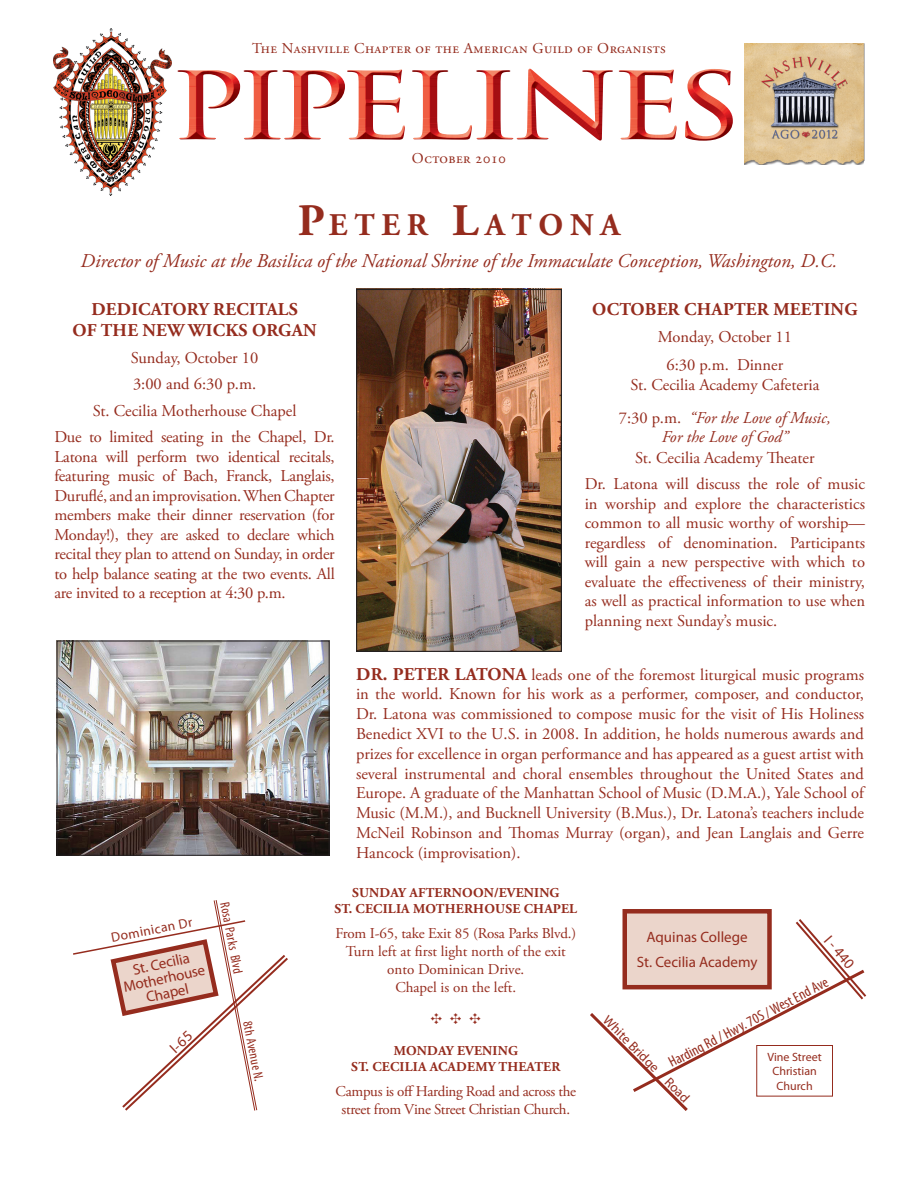
<style>
.page{position:relative;width:918px;height:1188px;background:#fff}
.page>*{position:absolute;margin:0;border:0;box-sizing:border-box;transform-origin:0 0}
.t1{font:700 31.5px "Adobe Garamond Pro";letter-spacing:.215em;color:#952c1e}
.t2{font:italic 19.5px "Adobe Garamond Pro";color:#952c1e}
.t3{font:700 18px/21.6px "Adobe Garamond Pro";letter-spacing:.015em;color:#952c1e;text-align:center}
.t4{font:16.5px/19.5px "Adobe Garamond Pro";letter-spacing:-.015em;color:#952c1e;text-align:center}
.t5{font:italic 16.5px "Adobe Garamond Pro";color:#952c1e}
.t6{font:15px/18px "Adobe Garamond Pro";letter-spacing:-.015em;color:#952c1e;text-align:center}
.t7{font:15px/18px "Adobe Garamond Pro";letter-spacing:-.03em;color:#952c1e;text-align:center}
.t8{font:15px/15px "Myriad Pro";color:#952c1e;text-align:center}
.t9{font:15px "Adobe Garamond Pro";letter-spacing:.03em;color:#952c1e}
.t10{font:condensed 15px "Myriad Pro";color:#952c1e}
.t11{font:700 13.5px/16.2px "Adobe Garamond Pro";letter-spacing:.015em;color:#952c1e;text-align:center}
.t12{font:13.5px "Myriad Pro";color:#952c1e}
.t13{font:condensed 13.5px "Myriad Pro";color:#952c1e}
.t14{font:12px/14.4px "Myriad Pro";color:#952c1e;text-align:center}
.s1{font-size:45px}
.s2{font-style:italic}
.s3{font-weight:700;font-size:18px}
.s4{font-stretch:normal}
</style>
<div class="page">
<img style="left:686px;top:102px;width:47px;height:39px">
<img style="left:623px;top:138px;width:52px;height:2px">
<img style="left:413px;top:138px;width:57px;height:2px">
<img style="left:348px;top:138px;width:55px;height:2px">
<img style="left:179px;top:138px;width:37px;height:1px">
<img style="left:597px;top:138px;width:26px;height:2px">
<svg style="left:524px;top:138px;width:19px;height:2px"></svg>
<img style="left:706px;top:96px;width:15px;height:30px">
<img style="left:278px;top:139px;width:81px;height:1px">
<svg style="left:415px;top:138px;width:15px;height:2px"></svg>
<img style="left:180px;top:96px;width:526px;height:42px">
<img style="left:437px;top:113px;width:3px;height:20px">
<svg style="left:373px;top:114px;width:1px;height:13px"></svg>
<img style="left:189px;top:96px;width:483px;height:4px">
<img style="left:178px;top:69px;width:553px;height:27px">
<img style="left:401px;top:76px;width:298px;height:7px">
<img style="left:268px;top:75px;width:237px;height:2px">
<img style="left:204px;top:70px;width:407px;height:5px">
<svg style="left:476px;top:71px;width:32px;height:1px"></svg>
<img style="left:244px;top:69px;width:430px;height:2px">
<img style="left:53px;top:28px;width:119px;height:167px">
<hr style="left:745px;top:43px;width:119px;height:1px;background:#231f20">
<hr style="left:864px;top:43px;width:1px;height:118px;background:#231f20">
<img style="left:745px;top:44px;width:118px;height:121px">
<svg style="left:73px;top:900px;width:215px;height:211px"></svg>
<img style="left:358px;top:291px;width:202px;height:359px">
<div style="left:356px;top:289px;width:206px;height:363px;border:1px solid #231f20"></div>
<svg style="left:590px;top:919px;width:277px;height:192px"></svg>
<div style="left:756px;top:1045px;width:77px;height:51px;border:1px solid #952c1e"></div>
<div style="left:625px;top:911px;width:145px;height:76px;background:#ebd5cb"></div>
<div style="left:622px;top:909px;width:150px;height:80px;border:4px solid #952c1e"></div>
<img style="left:59px;top:643px;width:269px;height:211px">
<div style="left:57px;top:641px;width:273px;height:215px;border:1px solid #231f20"></div>
<p class="t9" style="left:252px;top:42px;width:415px">The Nashville Chapter of the American Guild of Organists</p>
<p class="t9" style="left:412px;top:152px;width:96px">October 2010</p>
<h1 class="t1" style="left:298px;top:212px;width:324px"><span class="s1">P</span>ETER <span class="s1">L</span>ATONA</h1>
<p class="t2" style="left:81px;top:252px;width:758px">Director of Music at the Basilica of the National Shrine of the Immaculate Conception, Washington, D.C.</p>
<p class="t3" style="left:73px;top:300px;width:246px">DEDICATORY RECITALS<br>OF THE NEW WICKS ORGAN</p>
<p class="t4" style="left:54px;top:346px;width:282px;line-height:26.4px">Sunday, October 10<br>3:00 and 6:30 p.m.<br>St. Cecilia Motherhouse Chapel<br>Due to limited seating in the Chapel, Dr.</p>
<p class="t4" style="left:54px;top:448px;width:282px;text-align:justify">Latona will perform two identical recitals, featuring music of Bach, Franck, Langlais, Duruflé, and an improvisation. When Chapter members make their dinner reservation (for Monday!), they are asked to declare which recital they plan to attend on Sunday, in order to help balance seating at the two events. All are invited to a reception at 4:30 p.m.</p>
<p class="t3" style="left:592px;top:300px;width:267px">OCTOBER CHAPTER MEETING</p>
<p class="t4" style="left:658px;top:325px;width:136px;line-height:27.8px">Monday, October 11<br>6:30 p.m. Dinner</p>
<p class="t4" style="left:619px;top:369px;width:214px;line-height:33px">St. Cecilia Academy Cafeteria<br>7:30 p.m. <span class="s2">“For the Love of Music,</span></p>
<p class="t5" style="left:662px;top:430px;width:128px">For the Love of God”</p>
<p class="t4" style="left:585px;top:446px;width:282px;line-height:26.2px">St. Cecilia Academy Theater<br>Dr. Latona will discuss the role of music</p>
<p class="t4" style="left:585px;top:495px;width:282px;text-align:justify">in worship and explore the characteristics common to all music worthy of worship— regardless of denomination. Participants will gain a new perspective with which to evaluate the effectiveness of their ministry, as well as practical information to use when planning next Sunday’s music.</p>
<p class="t4" style="left:356px;top:666px;width:511px;text-align:justify"><span class="s3">DR. PETER LATONA</span> leads one of the foremost liturgical music programs in the world. Known for his work as a performer, composer, and conductor, Dr. Latona was commissioned to compose music for the visit of His Holiness Benedict XVI to the U.S. in 2008. In addition, he holds numerous awards and prizes for excellence in organ performance and has appeared as a guest artist with several instrumental and choral ensembles throughout the United States and Europe. A graduate of the Manhattan School of Music (D.M.A.), Yale School of Music (M.M.), and Bucknell University (B.Mus.), Dr. Latona’s teachers include McNeil Robinson and Thomas Murray (organ), and Jean Langlais and Gerre Hancock (improvisation).</p>
<p class="t12" style="left:110px;top:933px;width:84px;rotate:-11deg">Dominican Dr</p>
<p class="t8" style="left:119px;top:966px;width:84px;rotate:-12deg">St. Cecilia<br>Motherhouse<br>Chapel</p>
<p class="t8" style="left:167px;top:1046px;width:27px;rotate:-43deg">I-65</p>
<p class="t13" style="left:230px;top:901px;width:74px;rotate:79deg">Rosa Parks Blvd</p>
<p class="t13" style="left:253px;top:1020px;width:63px;rotate:79deg">8th Avenue N<span class="s4">.</span></p>
<p class="t11" style="left:335px;top:886px;width:244px">SUNDAY AFTERNOON/EVENING<br>ST. CECILIA MOTHERHOUSE CHAPEL</p>
<p class="t6" style="left:335px;top:925px;width:242px">From I-65, take Exit 85 (Rosa Parks Blvd.)<br>Turn left at first light north of the exit onto Dominican Drive.<br>Chapel is on the left.</p>
<p class="t11" style="left:351px;top:1044px;width:211px">MONDAY EVENING<br>ST. CECILIA ACADEMY THEATER</p>
<p class="t7" style="left:336px;top:1083px;width:242px">Campus is off Harding Road and across the street from Vine Street Christian Church.</p>
<p class="t8" style="left:637px;top:926px;width:122px;line-height:24.8px">Aquinas College<br>St. Cecilia Academy</p>
<p class="t8" style="left:832px;top:934px;width:39px;rotate:49deg">I - 440</p>
<p class="t10" style="left:667px;top:1057px;width:179px;rotate:-27deg">Harding Rd / Hwy. 70S / West End Ave</p>
<p class="t12" style="left:609px;top:1014px;width:118px;rotate:45deg">White Bridge Road</p>
<p class="t14" style="left:768px;top:1050px;width:56px">Vine Street<br>Christian<br>Church</p>
</div>
